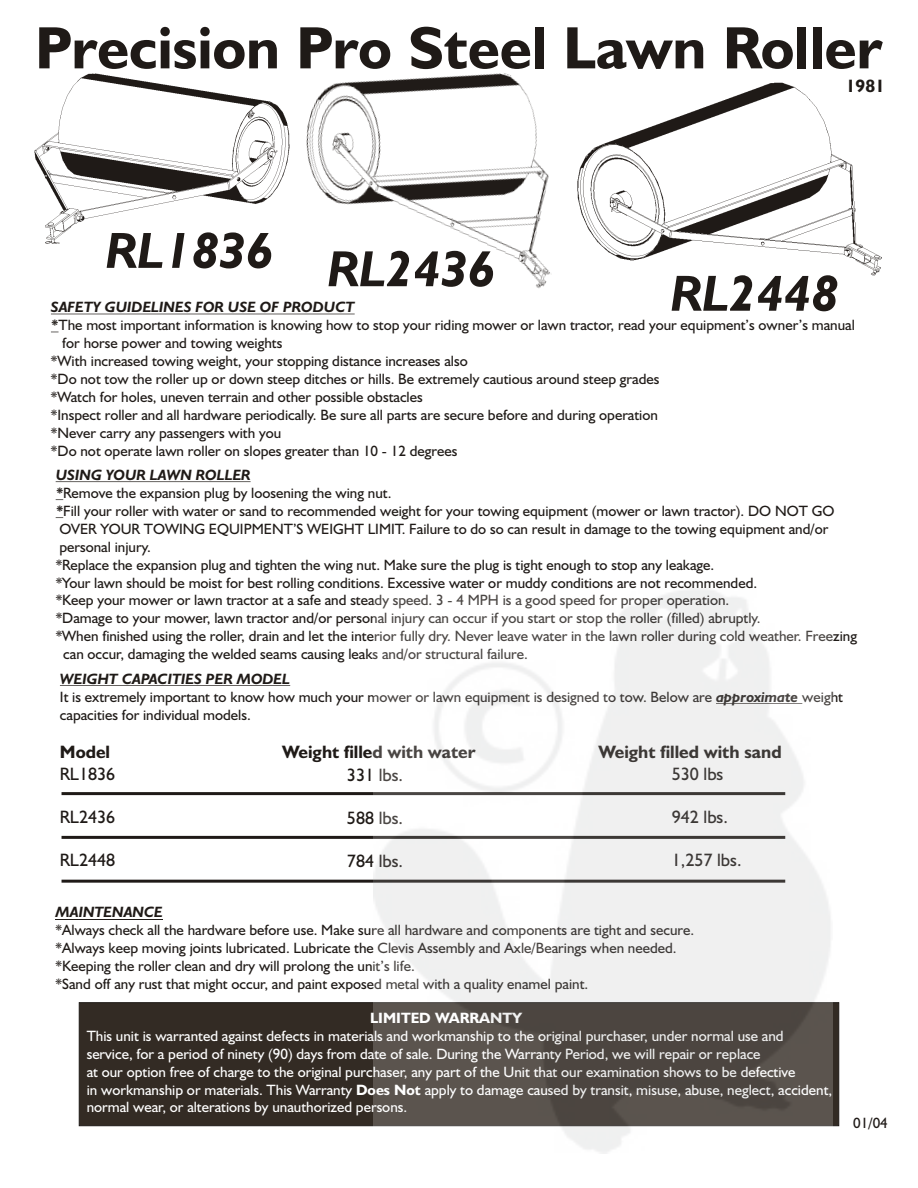
<style>
.page{position:relative;width:918px;height:1188px;background:#fff}
.page>*{position:absolute;margin:0;border:0;box-sizing:border-box;transform-origin:0 0}
.t1{font:700 60px "Humanst 521 BT";color:#1f1a17}
.t2{font:italic 700 51px "Humanst 521 BT";color:#1f1a17}
.t3{font:18px "Humanst 521 BT";color:#1f1a17}
.t4{font:700 18px "Humanst 521 BT";color:#1f1a17}
.t5{font:15px/17.9px "Humanst 521 BT";color:#1f1a17}
.t6{font:15px/17.9px "Humanst 521 BT";color:#fff}
.t7{font:italic 700 15px "Humanst 521 BT";color:#1f1a17}
.t8{font:700 15px "Humanst 521 BT";color:#fff}
.s1{font-weight:700;font-style:italic}
.s2{font-weight:700}
</style>
<div class="page">
<img style="left:596px;top:82px;width:286px;height:194px">
<img style="left:306px;top:73px;width:290px;height:216px">
<img style="left:34px;top:73px;width:256px;height:171px">
<hr style="left:51px;top:314px;width:304px;height:1px;background:#1f1a17">
<hr style="left:56px;top:481px;width:195px;height:1px;background:#1f1a17">
<hr style="left:56px;top:919px;width:107px;height:1px;background:#1f1a17">
<div style="left:79px;top:1003px;width:760px;height:123px;background:#332b24"></div>
<hr style="left:60px;top:685px;width:230px;height:1px;background:#1f1a17">
<hr style="left:62px;top:792px;width:723px;height:3px;background:#1f1a17">
<hr style="left:62px;top:836px;width:723px;height:3px;background:#1f1a17">
<hr style="left:62px;top:880px;width:723px;height:3px;background:#1f1a17">
<img style="left:374px;top:588px;width:459px;height:566px">
<h1 class="t1" style="left:35px;top:23px;width:849px">Precision Pro Steel Lawn Roller</h1>
<p class="t4" style="left:846px;top:78px;width:41px">1981</p>
<h2 class="t2" style="left:106px;top:229px;width:169px">RL1836</h2>
<h2 class="t2" style="left:328px;top:247px;width:169px">RL2436</h2>
<p class="t7" style="left:51px;top:301px;width:305px">SAFETY GUIDELINES FOR USE OF PRODUCT</p>
<p class="t5" style="left:51px;top:317px;width:805px"><span class="s1">*</span>The most important information is knowing how to stop your riding mower or lawn tractor, read your equipment’s owner’s manual</p>
<p class="t5" style="left:62px;top:335px;width:222px">for horse power and towing weights</p>
<p class="t5" style="left:51px;top:353px;width:418px">*With increased towing weight, your stopping distance increases also</p>
<p class="t5" style="left:51px;top:371px;width:610px">*Do not tow the roller up or down steep ditches or hills. Be extremely cautious around steep grades</p>
<p class="t5" style="left:51px;top:389px;width:373px">*Watch for holes, uneven terrain and other possible obstacles</p>
<p class="t5" style="left:51px;top:407px;width:609px">*Inspect roller and all hardware periodically. Be sure all parts are secure before and during operation</p>
<p class="t5" style="left:51px;top:425px;width:232px">*Never carry any passengers with you</p>
<p class="t5" style="left:51px;top:443px;width:408px">*Do not operate lawn roller on slopes greater than 10 - 12 degrees</p>
<p class="t7" style="left:56px;top:469px;width:196px">USING YOUR LAWN ROLLER</p>
<p class="t5" style="left:56px;top:485px;width:337px"><span class="s1">*</span>Remove the expansion plug by loosening the wing nut.</p>
<p class="t5" style="left:56px;top:503px;width:780px"><span class="s1">*</span>Fill your roller with water or sand to recommended weight for your towing equipment (mower or lawn tractor). DO NOT GO</p>
<p class="t5" style="left:59px;top:521px;width:770px">OVER YOUR TOWING EQUIPMENT’S WEIGHT LIMIT. Failure to do so can result in damage to the towing equipment and/or</p>
<p class="t5" style="left:59px;top:539px;width:93px">personal injury.</p>
<p class="t5" style="left:56px;top:557px;width:660px">*Replace the expansion plug and tighten the wing nut. Make sure the plug is tight enough to stop any leakage.</p>
<p class="t5" style="left:56px;top:575px;width:703px">*Your lawn should be moist for best rolling conditions. Excessive water or muddy conditions are not recommended.</p>
<p class="t5" style="left:56px;top:593px;width:675px">*Keep your mower or lawn tractor at a safe and steady speed. 3 - 4 MPH is a good speed for proper operation.</p>
<p class="t5" style="left:56px;top:611px;width:707px">*Damage to your mower, lawn tractor and/or personal injury can occur if you start or stop the roller (filled) abruptly.</p>
<p class="t5" style="left:56px;top:628px;width:803px">*When finished using the roller, drain and let the interior fully dry. Never leave water in the lawn roller during cold weather. Freezing</p>
<p class="t5" style="left:63px;top:646px;width:466px">can occur, damaging the welded seams causing leaks and/or structural failure.</p>
<h2 class="t2" style="left:671px;top:272px;width:169px">RL2448</h2>
<p class="t5" style="left:60px;top:671px;width:785px"><span class="s1">WEIGHT CAPACITIES PER MODEL<br></span>It is extremely important to know how much your mower or lawn equipment is designed to tow. Below are <span class="s1">approximate</span> weight capacities for individual models.</p>
<p class="t4" style="left:60px;top:745px;width:52px">Model</p>
<p class="t4" style="left:282px;top:745px;width:195px">Weight filled with water</p>
<p class="t4" style="left:598px;top:745px;width:185px">Weight filled with sand</p>
<p class="t3" style="left:60px;top:767px;width:57px">RL1836</p>
<p class="t3" style="left:60px;top:810px;width:57px">RL2436</p>
<p class="t3" style="left:60px;top:853px;width:57px">RL2448</p>
<p class="t3" style="left:672px;top:767px;width:53px">530 lbs</p>
<p class="t3" style="left:672px;top:810px;width:58px">942 lbs.</p>
<p class="t3" style="left:672px;top:853px;width:71px">1,257 lbs.</p>
<p class="t3" style="left:347px;top:768px;width:58px">331 lbs.</p>
<p class="t3" style="left:347px;top:811px;width:58px">588 lbs.</p>
<p class="t3" style="left:347px;top:854px;width:58px">784 lbs.</p>
<p class="t7" style="left:56px;top:906px;width:109px">MAINTENANCE</p>
<p class="t5" style="left:56px;top:923px;width:640px">*Always check all the hardware before use. Make sure all hardware and components are tight and secure. *Always keep moving joints lubricated. Lubricate the Clevis Assembly and Axle/Bearings when needed. *Keeping the roller clean and dry will prolong the unit’s life.<br>*Sand off any rust that might occur, and paint exposed metal with a quality enamel paint.</p>
<p class="t8" style="left:370px;top:1011px;width:153px">LIMITED WARRANTY</p>
<p class="t6" style="left:87px;top:1028px;width:747px">This unit is warranted against defects in materials and workmanship to the original purchaser, under normal use and service, for a period of ninety (90) days from date of sale. During the Warranty Period, we will repair or replace<br>at our option free of charge to the original purchaser, any part of the Unit that our examination shows to be defective<br>in workmanship or materials. This Warranty <span class="s2">Does Not</span> apply to damage caused by transit, misuse, abuse, neglect, accident, normal wear, or alterations by unauthorized persons.</p>
<p class="t5" style="left:853px;top:1115px;width:36px">01/04</p>
</div>
